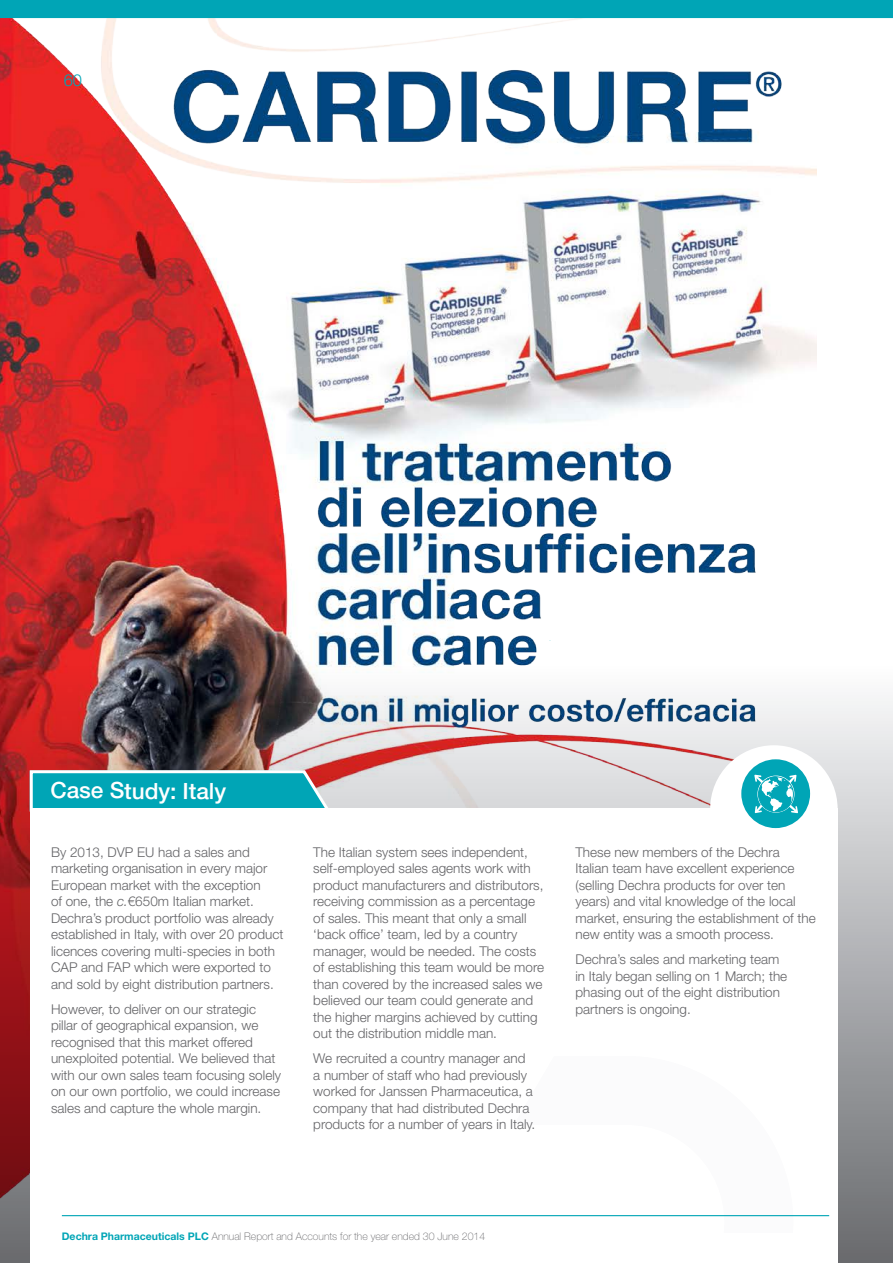
<style>
.page{position:relative;width:893px;height:1263px;background:#fff}
.page>*{position:absolute;margin:0;border:0;box-sizing:border-box;transform-origin:0 0}
.headingLevelOne{font:500 22.5px "Helvetica Neue LT Std";color:#fff}
.t1{font:300 16.5px "Helvetica Neue LT Std";color:#00a5b6}
.Body{font:300 13.5px/16.5px "Helvetica Neue LT Std";color:#636366}
.t2{font:100 10.5px "Helvetica Neue LT Std";color:#636366}
.s1{font-style:italic}
.s2{font-weight:700;color:#00a5b6}
</style>
<div class="page">
<img style="left:0;top:42px;width:816px;height:619px">
<img style="left:0;top:661px;width:892px;height:602px">
<hr style="left:892px;top:0;width:1px;height:1263px;background:#e6e7e9">
<svg style="left:28px;top:769px;width:305px;height:44px;background:#2ca9b6"></svg>
<div style="left:710px;top:745px;width:128px;height:128px;background:#fff;border-radius:50%"></div>
<div style="left:30px;top:809px;width:808px;height:454px;background:#fff"></div>
<svg style="left:374px;top:1216px;width:419px;height:1px"></svg>
<svg style="left:0;top:0;width:893px;height:42px"></svg>
<div style="left:741px;top:759px;width:69px;height:69px;background:#00a5b6;border-radius:50%"></div>
<svg style="left:754px;top:775px;width:44px;height:38px"></svg>
<hr style="left:62px;top:1215px;width:767px;height:1px;background:#00a5b6">
<p class="t1" style="left:64px;top:70px;width:20px">60</p>
<p class="headingLevelOne" style="left:51px;top:776px;width:177px;rotate:1deg">Case Study: Italy</p>
<p class="Body" style="left:51px;top:844px;width:234px">By 2013, DVP EU had a sales and marketing organisation in every major European market with the exception<br>of one, the <span class="s1">c.</span>€650m Italian market.<br>Dechra’s product portfolio was already established in Italy, with over 20 product licences covering multi-species in both CAP and FAP which were exported to and sold by eight distribution partners.</p>
<p class="Body" style="left:51px;top:1001px;width:232px">However, to deliver on our strategic pillar of geographical expansion, we recognised that this market offered unexploited potential. We believed that with our own sales team focusing solely on our own portfolio, we could increase sales and capture the whole margin.</p>
<p class="Body" style="left:313px;top:844px;width:232px">The Italian system sees independent, self-employed sales agents work with product manufacturers and distributors, receiving commission as a percentage of sales. This meant that only a small ‘back office’ team, led by a country manager, would be needed. The costs of establishing this team would be more than covered by the increased sales we believed our team could generate and the higher margins achieved by cutting out the distribution middle man.</p>
<p class="Body" style="left:313px;top:1050px;width:224px">We recruited a country manager and a number of staff who had previously worked for Janssen Pharmaceutica, a company that had distributed Dechra products for a number of years in Italy.</p>
<p class="Body" style="left:575px;top:844px;width:242px">These new members of the Dechra Italian team have excellent experience (selling Dechra products for over ten years) and vital knowledge of the local market, ensuring the establishment of the new entity was a smooth process.</p>
<p class="Body" style="left:575px;top:951px;width:213px">Dechra’s sales and marketing team in Italy began selling on 1 March; the phasing out of the eight distribution partners is ongoing.</p>
<p class="t2" style="left:62px;top:1230px;width:425px"><span class="s2">Dechra Pharmaceuticals PLC</span> Annual Report and Accounts for the year ended 30 June 2014</p>
</div>
